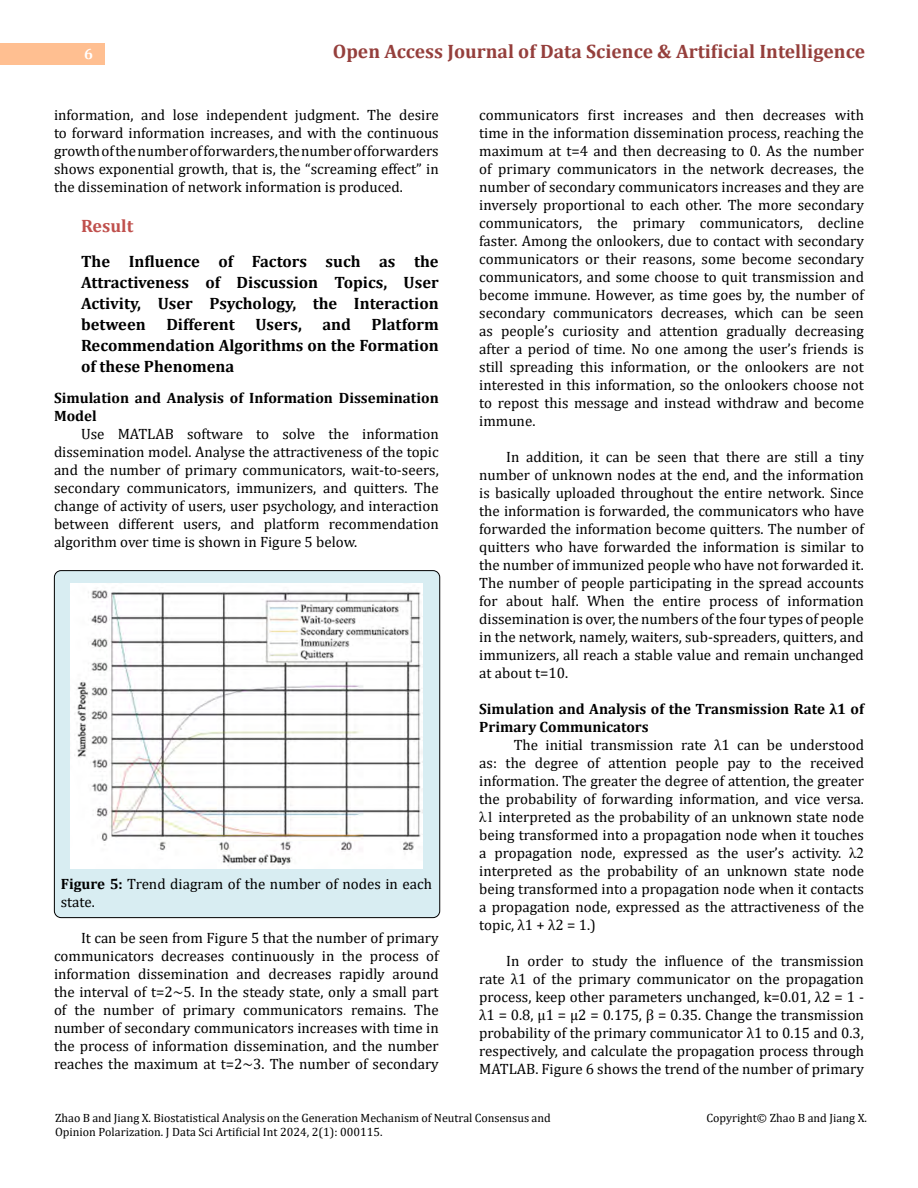
<style>
.page{position:relative;width:918px;height:1188px;background:#fff}
.page>*{position:absolute;margin:0;border:0;box-sizing:border-box;transform-origin:0 0}
.t1{font:700 19.5px "Cambria";color:#953f3c}
.t2{font:700 18px "Cambria";color:#c0504d}
.t3{font:700 16.5px/21px "Cambria";color:#000;text-align:justify}
.t4{font:15px/18px "Cambria";color:#000;text-align:justify}
.t5{font:700 15px/18px "Cambria";color:#000}
.t6{font:700 15px "Cambria";color:#fff}
.t7{font:12px/14.2px "Cambria";color:#000}
.s1{font-weight:700}
.s2{font-family:"Times New Roman"}
</style>
<div class="page">
<div style="left:0;top:43px;width:105px;height:21px;background:#ffbf91"></div>
<div style="left:54px;top:571px;width:386px;height:347px;background:#d8edf2;border-radius:7px"></div>
<div style="left:54px;top:570px;width:386px;height:348px;border:1px solid #000;border-radius:7px"></div>
<img style="left:70px;top:583px;width:353px;height:286px">
<p class="t6" style="left:84px;top:44px;width:10px">6</p>
<h1 class="t1" style="left:333px;top:38px;width:534px">Open Access Journal of Data Science &amp; Artificial Intelligence</h1>
<p class="t4" style="left:54px;top:105px;width:386px">information, and lose independent judgment. The desire to forward information increases, and with the continuous growth of the number of forwarders, the number of forwarders shows exponential growth, that is, the “screaming effect” in the dissemination of network information is produced.</p>
<p class="t2" style="left:81px;top:213px;width:54px">Result</p>
<p class="t3" style="left:81px;top:250px;width:359px">The Influence of Factors such as the Attractiveness of Discussion Topics, User Activity, User Psychology, the Interaction between Different Users, and Platform Recommendation Algorithms on the Formation of these Phenomena</p>
<p class="t5" style="left:54px;top:389px;width:386px">Simulation and Analysis of Information Dissemination<br>Model</p>
<p class="t4" style="left:54px;top:425px;width:386px;text-indent:27px">Use MATLAB software to solve the information dissemination model. Analyse the attractiveness of the topic and the number of primary communicators, wait-to-seers, secondary communicators, immunizers, and quitters. The change of activity of users, user psychology, and interaction between different users, and platform recommendation algorithm over time is shown in Figure 5 below.</p>
<p class="t4" style="left:61px;top:875px;width:373px"><span class="s1">Figure 5:</span> Trend diagram of the number of nodes in each state.</p>
<p class="t4" style="left:54px;top:929px;width:386px;text-indent:27px">It can be seen from Figure 5 that the number of primary communicators decreases continuously in the process of information dissemination and decreases rapidly around the interval of t=2~5. In the steady state, only a small part of the number of primary communicators remains. The number of secondary communicators increases with time in the process of information dissemination, and the number reaches the maximum at t=2~3. The number of secondary</p>
<p class="t4" style="left:479px;top:105px;width:386px">communicators first increases and then decreases with time in the information dissemination process, reaching the maximum at t=4 and then decreasing to 0. As the number of primary communicators in the network decreases, the number of secondary communicators increases and they are inversely proportional to each other. The more secondary communicators, the primary communicators, decline faster. Among the onlookers, due to contact with secondary communicators or their reasons, some become secondary communicators, and some choose to quit transmission and become immune. However, as time goes by, the number of secondary communicators decreases, which can be seen as people’s curiosity and attention gradually decreasing after a period of time. No one among the user’s friends is still spreading this information, or the onlookers are not interested in this information, so the onlookers choose not to repost this message and instead withdraw and become immune.</p>
<p class="t4" style="left:479px;top:447px;width:386px;text-indent:27px">In addition, it can be seen that there are still a tiny number of unknown nodes at the end, and the information is basically uploaded throughout the entire network. Since the information is forwarded, the communicators who have forwarded the information become quitters. The number of quitters who have forwarded the information is similar to the number of immunized people who have not forwarded it.<br>The number of people participating in the spread accounts for about half. When the entire process of information dissemination is over, the numbers of the four types of people in the network, namely, waiters, sub-spreaders, quitters, and immunizers, all reach a stable value and remain unchanged at about t=10.</p>
<p class="t5" style="left:479px;top:699px;width:386px">Simulation and Analysis of the Transmission Rate λ1 of<br>Primary Communicators</p>
<p class="t4" style="left:479px;top:735px;width:386px;text-indent:34px">The initial transmission rate λ1 can be understood as: the degree of attention people pay to the received information. The greater the degree of attention, the greater the probability of forwarding information, and vice versa. <span class="s2">λ1</span> interpreted as the probability of an unknown state node being transformed into a propagation node when it touches a propagation node, expressed as the user’s activity. <span class="s2">λ2 </span>interpreted as the probability of an unknown state node being transformed into a propagation node when it contacts a propagation node, expressed as the attractiveness of the topic, λ1 + λ2 = 1.)</p>
<p class="t4" style="left:479px;top:951px;width:386px;text-indent:27px">In order to study the influence of the transmission rate λ1 of the primary communicator on the propagation process, keep other parameters unchanged, k=0.01, λ2 = 1 - λ1 = 0.8, μ1 = μ2 = 0.175, β = 0.35. Change the transmission probability of the primary communicator λ1 to 0.15 and 0.3, respectively, and calculate the propagation process through MATLAB. Figure 6 shows the trend of the number of primary</p>
<p class="t7" style="left:55px;top:1111px;width:497px">Zhao B and Jiang X. Biostatistical Analysis on the Generation Mechanism of Neutral Consensus and<br>Opinion Polarization. J Data Sci Artificial Int 2024, 2(1): 000115.</p>
<p class="t7" style="left:706px;top:1111px;width:162px">Copyright© Zhao B and Jiang X.</p>
</div>
